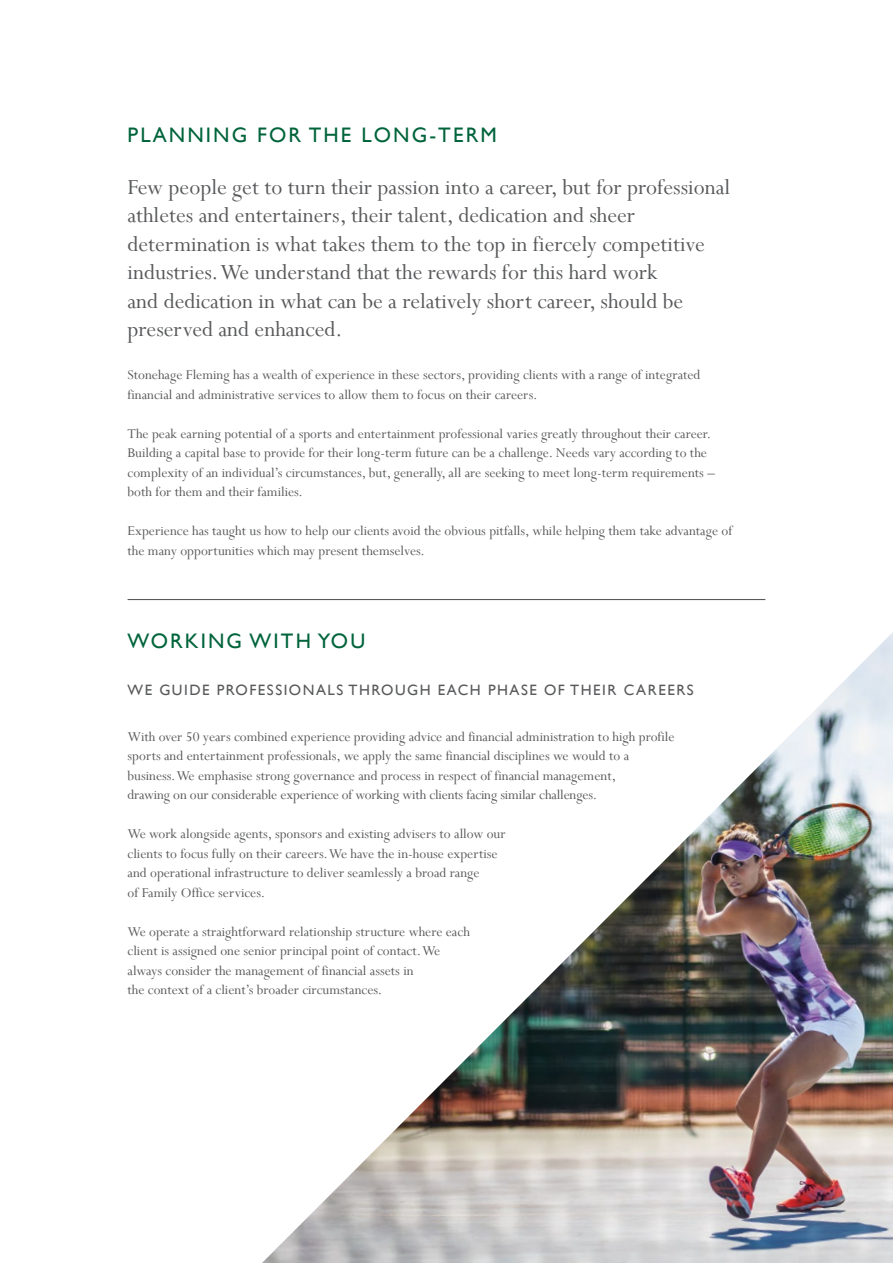
<style>
.page{position:relative;width:893px;height:1263px;background:#fff}
.page>*{position:absolute;margin:0;border:0;box-sizing:border-box;transform-origin:0 0}
.t1{font:24px/28.5px "Perpetua";color:#58595b}
.t2{font:21px "Gill Sans";letter-spacing:.1em;color:#00643b}
.t3{font:15px/19.5px "Perpetua";color:#58595b}
.t4{font:15px "Gill Sans";letter-spacing:.1em;color:#58595b}
</style>
<div class="page">
<hr style="left:128px;top:599px;width:637px;height:1px;background:#58595b">
<img style="left:262px;top:632px;width:631px;height:631px">
<h2 class="t2" style="left:128px;top:123px;width:371px">PLANNING FOR THE LONG-TERM</h2>
<p class="t1" style="left:128px;top:172px;width:604px">Few people get to turn their passion into a career, but for professional athletes and entertainers, their talent, dedication and sheer determination is what takes them to the top in fiercely competitive industries. We understand that the rewards for this hard work<br>and dedication in what can be a relatively short career, should be preserved and enhanced.</p>
<p class="t3" style="left:128px;top:365px;width:574px">Stonehage Fleming has a wealth of experience in these sectors, providing clients with a range of integrated financial and administrative services to allow them to focus on their careers.</p>
<p class="t3" style="left:128px;top:423px;width:589px">The peak earning potential of a sports and entertainment professional varies greatly throughout their career.<br>Building a capital base to provide for their long-term future can be a challenge. Needs vary according to the complexity of an individual’s circumstances, but, generally, all are seeking to meet long-term requirements – both for them and their families.</p>
<p class="t3" style="left:128px;top:521px;width:606px">Experience has taught us how to help our clients avoid the obvious pitfalls, while helping them take advantage of the many opportunities which may present themselves.</p>
<h2 class="t2" style="left:128px;top:629px;width:239px">WORKING WITH YOU</h2>
<p class="t4" style="left:128px;top:681px;width:568px">WE GUIDE PROFESSIONALS THROUGH EACH PHASE OF THEIR CAREERS</p>
<p class="t3" style="left:128px;top:726px;width:548px">With over 50 years combined experience providing advice and financial administration to high profile sports and entertainment professionals, we apply the same financial disciplines we would to a business. We emphasise strong governance and process in respect of financial management,<br>drawing on our considerable experience of working with clients facing similar challenges.</p>
<p class="t3" style="left:128px;top:824px;width:380px">We work alongside agents, sponsors and existing advisers to allow our clients to focus fully on their careers. We have the in-house expertise and operational infrastructure to deliver seamlessly a broad range<br>of Family Office services.</p>
<p class="t3" style="left:128px;top:921px;width:344px">We operate a straightforward relationship structure where each client is assigned one senior principal point of contact. We always consider the management of financial assets in<br>the context of a client’s broader circumstances.</p>
</div>
